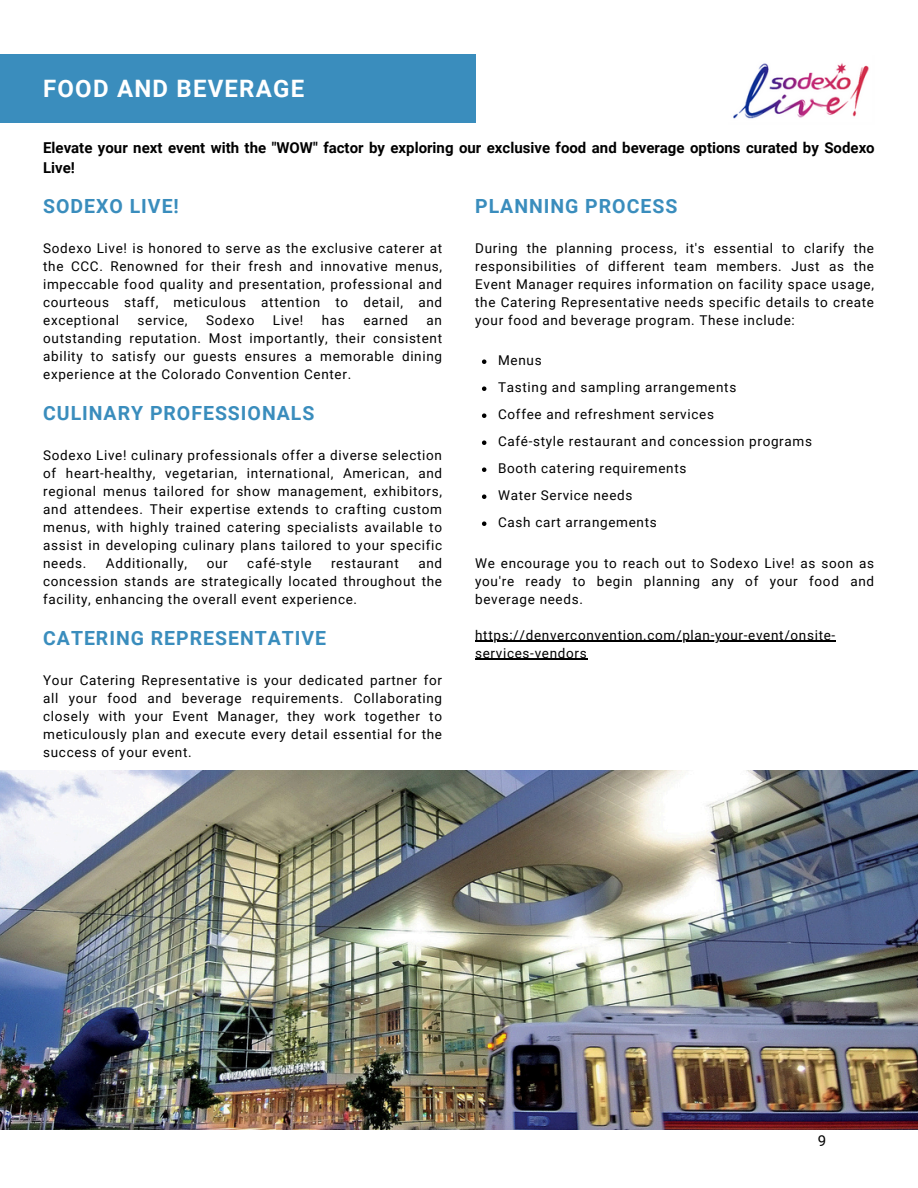
<style>
.page{position:relative;width:918px;height:1188px;background:#fff}
.page>*{position:absolute;margin:0;border:0;box-sizing:border-box;transform-origin:0 0}
.t1{font:700 24px "Roboto";letter-spacing:.05em;color:#fff}
.t2{font:700 19.5px "Roboto";letter-spacing:.05em;color:#3a8dbd}
.t3{font:700 15px/20.2px "Roboto";color:#000}
.t4{font:15px "Roboto";color:#000}
.t5{font:13.5px/18px "Roboto";letter-spacing:.05em;color:#000;text-align:justify}
</style>
<div class="page">
<img style="left:733px;top:63px;width:136px;height:56px">
<div style="left:0;top:54px;width:475px;height:69px;background:#3a8dbd"></div>
<img style="left:0;top:771px;width:918px;height:359px">
<svg style="left:482px;top:359px;width:4px;height:5px"></svg>
<svg style="left:482px;top:386px;width:4px;height:5px"></svg>
<svg style="left:482px;top:413px;width:4px;height:5px"></svg>
<svg style="left:482px;top:440px;width:4px;height:5px"></svg>
<svg style="left:482px;top:467px;width:4px;height:5px"></svg>
<svg style="left:482px;top:494px;width:4px;height:5px"></svg>
<svg style="left:482px;top:521px;width:4px;height:5px"></svg>
<hr style="left:475px;top:641px;width:361px;height:1px;background:#000">
<hr style="left:475px;top:659px;width:112px;height:1px;background:#000">
<p class="t1" style="left:43px;top:75px;width:262px">FOOD AND BEVERAGE</p>
<p class="t3" style="left:43px;top:137px;width:833px">Elevate your next event with the "WOW" factor by exploring our exclusive food and beverage options curated by Sodexo<br>Live!</p>
<h3 class="t2" style="left:43px;top:195px;width:137px">SODEXO LIVE!</h3>
<h2 class="t5" style="left:43px;top:239px;width:400px">Sodexo Live! is honored to serve as the exclusive caterer at the CCC. Renowned for their fresh and innovative menus, impeccable food quality and presentation, professional and courteous staff, meticulous attention to detail, and exceptional</h2>
<h2 class="t5" style="left:138px;top:311px;width:52px">service,</h2>
<h2 class="t5" style="left:206px;top:311px;width:50px">Sodexo</h2>
<h2 class="t5" style="left:273px;top:311px;width:32px">Live!</h2>
<h2 class="t5" style="left:322px;top:311px;width:25px">has</h2>
<h2 class="t5" style="left:363px;top:311px;width:46px">earned</h2>
<h2 class="t5" style="left:43px;top:311px;width:400px;text-indent:383px">an outstanding reputation. Most importantly, their consistent ability to satisfy our guests ensures a memorable dining experience at the Colorado Convention Center.</h2>
<p class="t2" style="left:43px;top:402px;width:273px">CULINARY PROFESSIONALS</p>
<h2 class="t5" style="left:43px;top:446px;width:400px">Sodexo Live! culinary professionals offer a diverse selection of heart-healthy, vegetarian, international, American, and regional menus tailored for show management, exhibitors, and attendees. Their expertise extends to crafting custom menus, with highly trained catering specialists available to assist in developing culinary plans tailored to your specific needs.</h2>
<h2 class="t5" style="left:106px;top:554px;width:83px">Additionally,</h2>
<h2 class="t5" style="left:207px;top:554px;width:23px">our</h2>
<h2 class="t5" style="left:247px;top:554px;width:66px">café-style</h2>
<h2 class="t5" style="left:331px;top:554px;width:69px">restaurant</h2>
<h2 class="t5" style="left:43px;top:554px;width:400px;text-indent:375px">and concession stands are strategically located throughout the facility, enhancing the overall event experience.</h2>
<p class="t2" style="left:43px;top:627px;width:285px">CATERING REPRESENTATIVE</p>
<h2 class="t5" style="left:43px;top:671px;width:400px">Your Catering Representative is your dedicated partner for all your food and beverage requirements. Collaborating closely with your Event Manager, they work together to meticulously plan and execute every detail essential for the success of your event.</h2>
<p class="t2" style="left:475px;top:195px;width:204px">PLANNING PROCESS</p>
<h2 class="t5" style="left:475px;top:239px;width:400px">During the planning process, it's essential to clarify the responsibilities of different team members. Just as the Event Manager requires information on facility space usage, the Catering Representative needs specific details to create your food and beverage program. These include:</h2>
<p class="t5" style="left:498px;top:351px;width:45px">Menus</p>
<p class="t5" style="left:498px;top:378px;width:240px">Tasting and sampling arrangements</p>
<p class="t5" style="left:498px;top:405px;width:217px">Coffee and refreshment services</p>
<p class="t5" style="left:498px;top:432px;width:315px">Café-style restaurant and concession programs</p>
<p class="t5" style="left:498px;top:459px;width:190px">Booth catering requirements</p>
<p class="t5" style="left:498px;top:486px;width:136px">Water Service needs</p>
<p class="t5" style="left:498px;top:513px;width:160px">Cash cart arrangements</p>
<p class="t5" style="left:475px;top:554px;width:400px">We encourage you to reach out to Sodexo Live! as soon as you're ready to begin planning any of your food and beverage needs.</p>
<p class="t5" style="left:475px;top:626px;width:362px">https://denverconvention.com/plan-your-event/onsite&shy;services-vendors</p>
<p class="t4" style="left:818px;top:1132px;width:10px">9</p>
</div>
